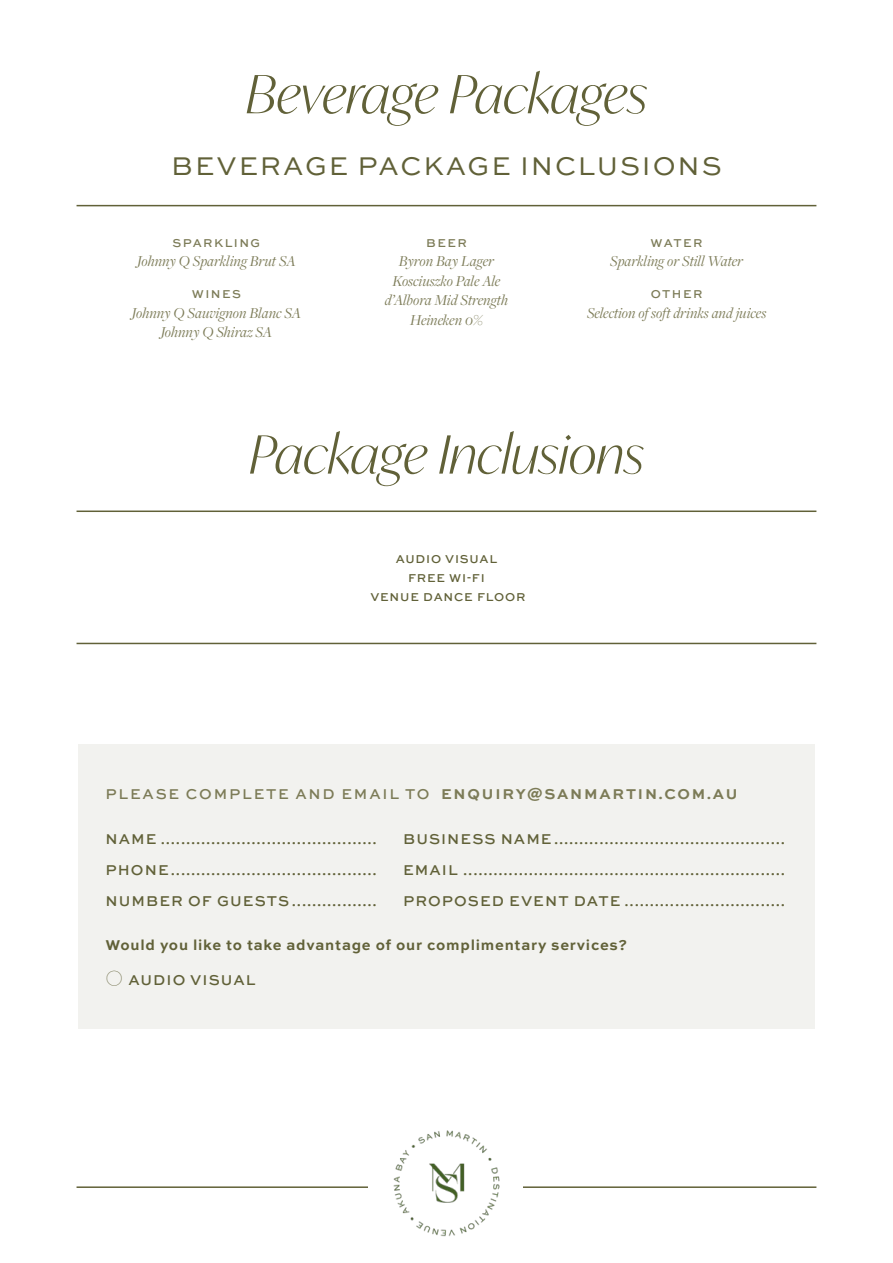
<style>
.page{position:relative;width:893px;height:1263px;background:#fff}
.page>*{position:absolute;margin:0;border:0;box-sizing:border-box;transform-origin:0 0}
.t1{font:italic 300 52.5px "Ivy Mode";color:#616138}
.t2{font:27px "Sweet Sans Pro";letter-spacing:.07em;color:#616138}
.t3{font:italic 15.75px/19.5px "Freight Disp Pro";color:#7c7b57;text-align:center}
.t4{font:500 15px "Sweet Sans Pro";letter-spacing:.07em;color:#616138}
.t5{font:700 15px "Sweet Sans Pro";letter-spacing:.05em;color:#616138}
.t6{font:500 15px "Sweet Sans Pro";letter-spacing:.12em;color:#7c7b57}
.t7{font:500 12px/18.6px "Sweet Sans Pro";letter-spacing:.07em;color:#616138;text-align:center}
.t8{font:500 12px "Sweet Sans Pro";letter-spacing:.12em;color:#7c7b57}
.s1{font-weight:700}
.s2{font-family:"Sweet Sans Pro Ex";font-weight:100;font-size:21px}
</style>
<div class="page">
<hr style="left:77px;top:1186px;width:739px;height:2px;background:#616138">
<div style="left:368px;top:1121px;width:155px;height:123px;background:#fff"></div>
<img style="left:393px;top:1130px;width:107px;height:107px">
<hr style="left:77px;top:205px;width:739px;height:1px;background:#616138">
<hr style="left:77px;top:510px;width:739px;height:2px;background:#616138">
<hr style="left:77px;top:643px;width:739px;height:1px;background:#616138">
<div style="left:78px;top:744px;width:737px;height:285px;background:#f2f2ef"></div>
<h1 class="t1" style="left:246px;top:59px;width:403px">Beverage Packages</h1>
<h2 class="t2" style="left:171px;top:147px;width:552px">BEVERAGE PACKAGE INCLUSIONS</h2>
<p class="t8" style="left:172px;top:234px;width:89px">SPARKLING</p>
<p class="t3" style="left:137px;top:251px;width:160px">Johnny Q Sparkling Brut SA</p>
<p class="t8" style="left:192px;top:286px;width:51px">WINES</p>
<p class="t3" style="left:132px;top:303px;width:171px">Johnny Q Sauvignon Blanc SA<br>Johnny Q Shiraz SA</p>
<p class="t8" style="left:426px;top:234px;width:42px">BEER</p>
<p class="t3" style="left:385px;top:251px;width:125px">Byron Bay Lager<br>Kosciuszko Pale Ale d’Albora Mid Strength<br>Heineken 0%</p>
<p class="t8" style="left:651px;top:234px;width:53px">WATER</p>
<p class="t3" style="left:610px;top:251px;width:134px">Sparkling or Still Water</p>
<p class="t8" style="left:651px;top:286px;width:53px">OTHER</p>
<p class="t3" style="left:587px;top:303px;width:181px">Selection of soft drinks and juices</p>
<h1 class="t1" style="left:249px;top:419px;width:396px">Package Inclusions</h1>
<p class="t7" style="left:370px;top:549px;width:157px">AUDIO VISUAL<br>FREE WI-FI<br>VENUE DANCE FLOOR</p>
<p class="t6" style="left:106px;top:782px;width:633px">PLEASE COMPLETE AND EMAIL TO <span class="s1">ENQUIRY@SANMARTIN.COM.AU</span></p>
<p class="t4" style="left:106px;top:828px;width:273px">NAME ...........................................</p>
<p class="t4" style="left:403px;top:828px;width:384px">BUSINESS NAME..............................................</p>
<p class="t4" style="left:106px;top:859px;width:273px">PHONE.........................................</p>
<p class="t4" style="left:403px;top:859px;width:384px">EMAIL ................................................................</p>
<p class="t4" style="left:106px;top:890px;width:273px">NUMBER OF GUESTS .................</p>
<p class="t4" style="left:403px;top:890px;width:384px">PROPOSED EVENT DATE ................................</p>
<p class="t5" style="left:105px;top:933px;width:523px">Would you like to take advantage of our complimentary services?</p>
<p class="t4" style="left:105px;top:969px;width:152px"><span class="s2">○</span> AUDIO VISUAL</p>
</div>
